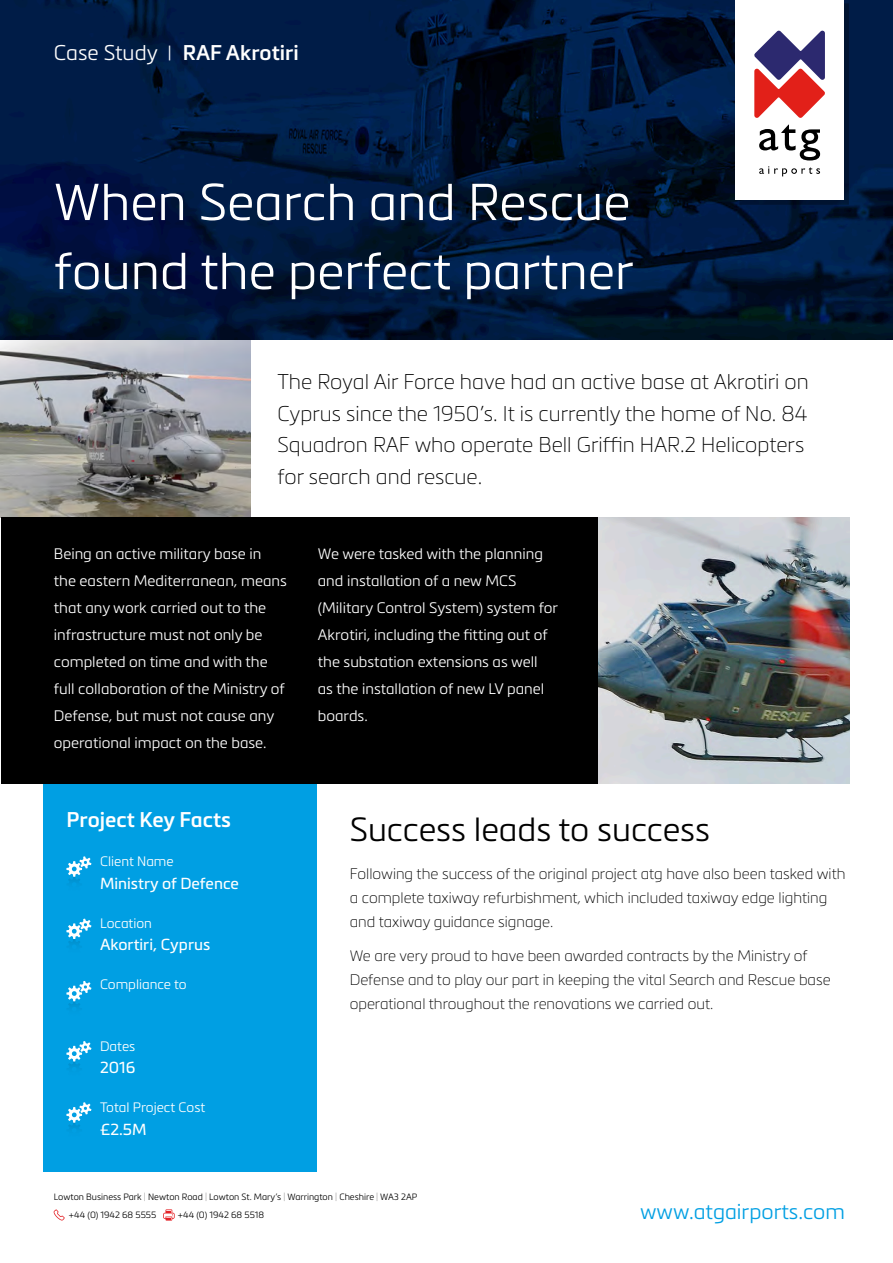
<style>
.page{position:relative;width:893px;height:1263px;background:#fff}
.page>*{position:absolute;margin:0;border:0;box-sizing:border-box;transform-origin:0 0}
.t1{font:300 51px/69px "Metronic Pro";color:#fff}
.t2{font:300 33px "Metronic Pro";color:#000}
.t3{font:21px/31.5px "Metronic Pro Air";color:#000}
.t4{font:600 21px "Metronic Pro";color:#fff}
.t5{font:300 21px "Metronic Pro";color:#009fe3}
.t6{font:15.75px "Metronic Pro";color:#fff}
.t7{font:300 15px/27px "Metronic Pro";color:#fff}
.t8{font:15px/24px "Metronic Pro Air";color:#000}
.t9{font:300 13.5px "Metronic Pro";color:#fff}
.t10{font:300 9px "Metronic Pro";color:#000}
.s1{font-weight:300}
.s2{font-family:"Proxima Nova";font-weight:400}
.s3{color:#9b9a9a}
</style>
<div class="page">
<img style="left:0;top:0;width:893px;height:339px">
<div style="left:43px;top:775px;width:274px;height:396px;background:#009fe3"></div>
<img style="left:1px;top:340px;width:250px;height:177px">
<div style="left:1px;top:517px;width:849px;height:267px;background:#000"></div>
<img style="left:598px;top:517px;width:252px;height:267px">
<div style="left:739px;top:4px;width:110px;height:201px;background:#001330"></div>
<div style="left:735px;top:0;width:109px;height:200px;background:#fff"></div>
<svg style="left:754px;top:31px;width:71px;height:87px"></svg>
<svg style="left:759px;top:125px;width:61px;height:51px"></svg>
<svg style="left:53px;top:1209px;width:12px;height:11px"></svg>
<svg style="left:163px;top:1209px;width:12px;height:11px"></svg>
<svg style="left:66px;top:856px;width:25px;height:27px"></svg>
<svg style="left:66px;top:919px;width:25px;height:26px"></svg>
<svg style="left:66px;top:981px;width:25px;height:26px"></svg>
<svg style="left:66px;top:1041px;width:25px;height:27px"></svg>
<svg style="left:66px;top:1102px;width:25px;height:27px"></svg>
<p class="t4" style="left:54px;top:40px;width:246px"><span class="s1">Case Study</span> <span class="s2">|</span> RAF Akrotiri</p>
<p class="t1" style="left:54px;top:165px;width:581px">When Search and Rescue found the perfect partner</p>
<p class="t3" style="left:277px;top:365px;width:533px">The Royal Air Force have had an active base at Akrotiri on Cyprus since the 1950’s. It is currently the home of No. 84<br>Squadron RAF who operate Bell Griffin HAR.2 Helicopters for search and rescue.</p>
<p class="t7" style="left:54px;top:539px;width:234px">Being an active military base in the eastern Mediterranean, means that any work carried out to the infrastructure must not only be completed on time and with the full collaboration of the Ministry of<br>Defense, but must not cause any operational impact on the base.</p>
<p class="t7" style="left:318px;top:539px;width:242px">We were tasked with the planning and installation of a new MCS (Military Control System) system for<br>Akrotiri, including the fitting out of the substation extensions as well<br>as the installation of new LV panel boards.</p>
<p class="t4" style="left:66px;top:806px;width:166px">Project Key Facts</p>
<p class="t9" style="left:100px;top:852px;width:75px">Client Name</p>
<p class="t6" style="left:100px;top:872px;width:140px">Ministry of Defence</p>
<p class="t9" style="left:100px;top:914px;width:53px">Location</p>
<p class="t6" style="left:100px;top:933px;width:112px">Akortiri, Cyprus</p>
<p class="t9" style="left:100px;top:975px;width:88px">Compliance to</p>
<p class="t9" style="left:100px;top:1037px;width:37px">Dates</p>
<p class="t6" style="left:100px;top:1056px;width:37px">2016</p>
<p class="t9" style="left:100px;top:1098px;width:107px">Total Project Cost</p>
<p class="t6" style="left:100px;top:1118px;width:48px">£2.5M</p>
<p class="t2" style="left:350px;top:807px;width:362px">Success leads to success</p>
<p class="t8" style="left:350px;top:861px;width:497px">Following the success of the original project atg have also been tasked with a complete taxiway refurbishment, which included taxiway edge lighting and taxiway guidance signage.</p>
<p class="t8" style="left:350px;top:943px;width:482px">We are very proud to have been awarded contracts by the Ministry of<br>Defense and to play our part in keeping the vital Search and Rescue base operational throughout the renovations we carried out.</p>
<p class="t10" style="left:54px;top:1191px;width:365px">Lowton Business Park <span class="s3">|</span> Newton Road <span class="s3">|</span> Lowton St. Mary’s <span class="s3">|</span> Warrington <span class="s3">|</span> Cheshire <span class="s3">|</span> WA3 2AP</p>
<p class="t10" style="left:69px;top:1209px;width:89px">+44 (0) 1942 68 5555</p>
<p class="t10" style="left:178px;top:1209px;width:88px">+44 (0) 1942 68 5518</p>
<p class="t5" style="left:640px;top:1197px;width:206px">www.atgairports.com</p>
</div>
